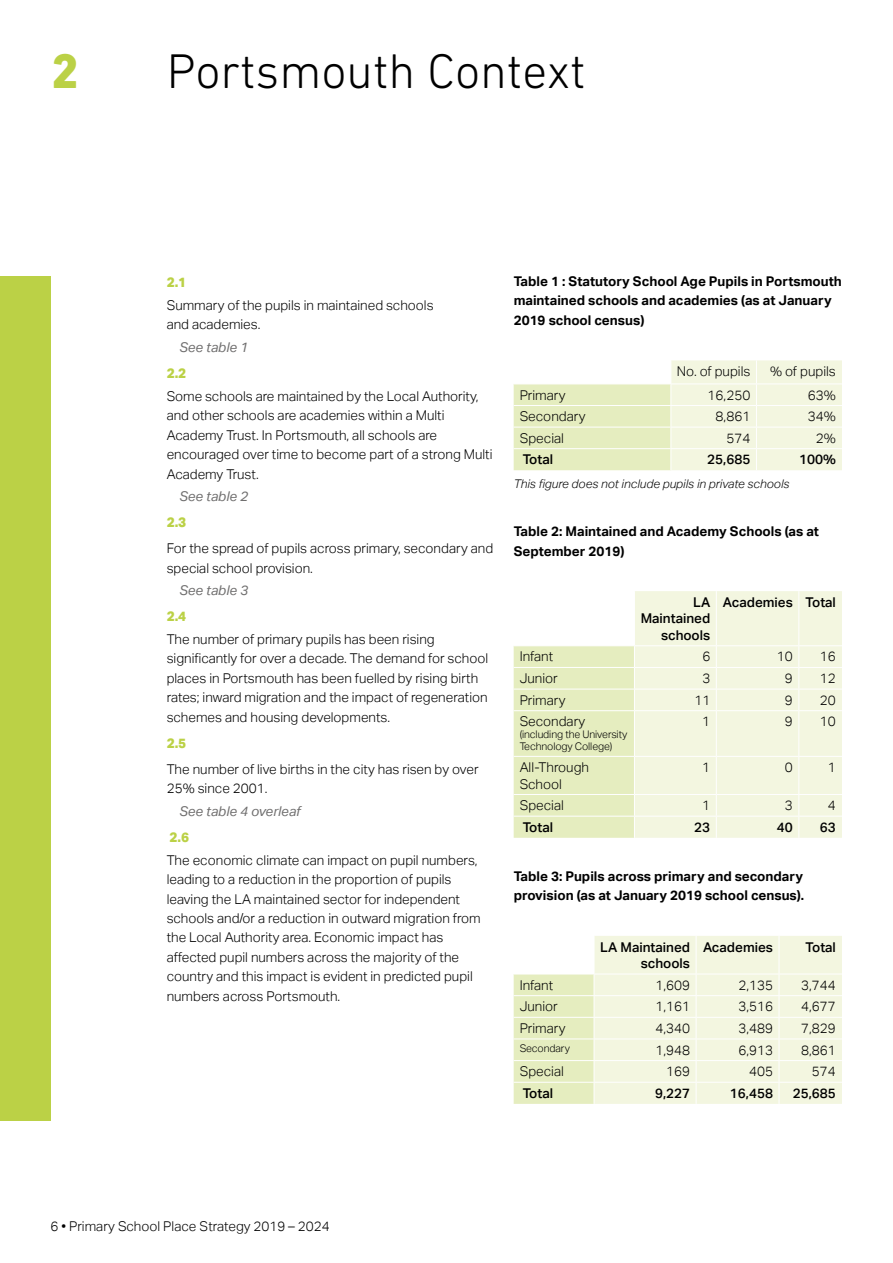
<style>
.page{position:relative;width:893px;height:1263px;background:#fff}
.page>*{position:absolute;margin:0;border:0;box-sizing:border-box;transform-origin:0 0}
.t1{font:300 49.5px "DIN Next LT Pro";color:#000}
.t2{font:800 49.5px "DIN Next LT Pro";color:#bbd146}
.t3{font:300 13.5px/19.5px "Aktiv Grotesk";color:#000}
.t4{font:700 13.5px/19.4px "Aktiv Grotesk";color:#000}
.t5{font:500 13.5px/16.5px "Aktiv Grotesk";color:#000;text-align:right}
.t6{font:italic 13.5px "Aktiv Grotesk";color:#706f6f}
.t7{font:800 13.5px "Aktiv Grotesk";color:#bbd146}
.t8{font:italic 300 12px "Aktiv Grotesk";color:#000}
.t9{font:300 10.5px/12px "Aktiv Grotesk";letter-spacing:-.01em;color:#000}
</style>
<div class="page">
<div style="left:0;top:276px;width:51px;height:844px;background:#bbd146"></div>
<svg style="left:514px;top:360px;width:328px;height:110px;background:#eff3d7"></svg>
<hr style="left:514px;top:384px;width:157px;height:1px;background:#fff">
<hr style="left:671px;top:384px;width:85px;height:1px;background:#fff">
<hr style="left:756px;top:384px;width:86px;height:1px;background:#fff">
<hr style="left:514px;top:405px;width:157px;height:1px;background:#fff">
<hr style="left:671px;top:405px;width:85px;height:1px;background:#fff">
<hr style="left:756px;top:405px;width:86px;height:1px;background:#fff">
<hr style="left:514px;top:427px;width:157px;height:1px;background:#fff">
<hr style="left:671px;top:427px;width:85px;height:1px;background:#fff">
<hr style="left:756px;top:427px;width:86px;height:1px;background:#fff">
<hr style="left:514px;top:448px;width:157px;height:1px;background:#fff">
<hr style="left:671px;top:448px;width:85px;height:1px;background:#fff">
<hr style="left:756px;top:448px;width:86px;height:1px;background:#fff">
<div style="left:635px;top:591px;width:207px;height:247px;background:#f3f6e0"></div>
<hr style="left:716px;top:591px;width:1px;height:54px;background:#fff">
<hr style="left:798px;top:591px;width:1px;height:54px;background:#fff">
<hr style="left:634px;top:645px;width:82px;height:1px;background:#fff">
<hr style="left:716px;top:645px;width:83px;height:1px;background:#fff">
<hr style="left:799px;top:645px;width:43px;height:1px;background:#fff">
<hr style="left:634px;top:667px;width:82px;height:1px;background:#fff">
<hr style="left:716px;top:667px;width:83px;height:1px;background:#fff">
<hr style="left:799px;top:667px;width:43px;height:1px;background:#fff">
<hr style="left:634px;top:689px;width:82px;height:1px;background:#fff">
<hr style="left:716px;top:689px;width:83px;height:1px;background:#fff">
<svg style="left:716px;top:646px;width:1px;height:64px"></svg>
<hr style="left:799px;top:689px;width:43px;height:1px;background:#fff">
<svg style="left:798px;top:646px;width:1px;height:64px"></svg>
<hr style="left:634px;top:710px;width:82px;height:1px;background:#fff">
<hr style="left:716px;top:710px;width:83px;height:1px;background:#fff">
<hr style="left:716px;top:711px;width:1px;height:45px;background:#fff">
<hr style="left:799px;top:710px;width:43px;height:1px;background:#fff">
<hr style="left:798px;top:711px;width:1px;height:45px;background:#fff">
<hr style="left:634px;top:756px;width:82px;height:1px;background:#fff">
<hr style="left:716px;top:756px;width:83px;height:1px;background:#fff">
<hr style="left:716px;top:757px;width:1px;height:37px;background:#fff">
<hr style="left:799px;top:756px;width:43px;height:1px;background:#fff">
<hr style="left:798px;top:757px;width:1px;height:37px;background:#fff">
<hr style="left:634px;top:794px;width:82px;height:1px;background:#fff">
<hr style="left:716px;top:794px;width:83px;height:1px;background:#fff">
<hr style="left:799px;top:794px;width:43px;height:1px;background:#fff">
<hr style="left:634px;top:816px;width:82px;height:1px;background:#fff">
<div style="left:514px;top:646px;width:121px;height:192px;background:#e5edbf"></div>
<hr style="left:716px;top:816px;width:83px;height:1px;background:#fff">
<svg style="left:716px;top:795px;width:1px;height:43px"></svg>
<hr style="left:799px;top:816px;width:43px;height:1px;background:#fff">
<svg style="left:798px;top:795px;width:1px;height:43px"></svg>
<svg style="left:514px;top:936px;width:328px;height:168px;background:#f1f5dd"></svg>
<h1 class="t2" style="left:51px;top:42px;width:29px">2</h1>
<h1 class="t1" style="left:167px;top:43px;width:420px">Portsmouth Context</h1>
<p class="t7" style="left:167px;top:274px;width:21px">2.1</p>
<p class="t3" style="left:167px;top:296px;width:268px">Summary of the pupils in maintained schools and academies.</p>
<p class="t6" style="left:179px;top:340px;width:70px">See table 1</p>
<p class="t7" style="left:167px;top:365px;width:21px">2.2</p>
<p class="t3" style="left:167px;top:386px;width:327px">Some schools are maintained by the Local Authority, and other schools are academies within a Multi Academy Trust. In Portsmouth, all schools are encouraged over time to become part of a strong Multi Academy Trust.</p>
<p class="t6" style="left:179px;top:489px;width:70px">See table 2</p>
<p class="t7" style="left:167px;top:514px;width:21px">2.3</p>
<p class="t3" style="left:167px;top:539px;width:328px">For the spread of pupils across primary, secondary and special school provision.</p>
<p class="t6" style="left:179px;top:583px;width:70px">See table 3</p>
<p class="t7" style="left:167px;top:608px;width:21px">2.4</p>
<p class="t3" style="left:167px;top:629px;width:323px">The number of primary pupils has been rising significantly for over a decade. The demand for school places in Portsmouth has been fuelled by rising birth rates; inward migration and the impact of regeneration schemes and housing developments.</p>
<p class="t7" style="left:167px;top:734px;width:21px">2.5</p>
<p class="t3" style="left:167px;top:759px;width:313px">The number of live births in the city has risen by over<br>25% since 2001.</p>
<p class="t6" style="left:179px;top:803px;width:123px">See table 4 overleaf</p>
<p class="t7" style="left:170px;top:828px;width:21px">2.6</p>
<p class="t3" style="left:167px;top:850px;width:316px">The economic climate can impact on pupil numbers, leading to a reduction in the proportion of pupils leaving the LA maintained sector for independent schools and/or a reduction in outward migration from the Local Authority area. Economic impact has affected pupil numbers across the majority of the country and this impact is evident in predicted pupil numbers across Portsmouth.</p>
<p class="t4" style="left:514px;top:272px;width:330px">Table 1 : Statutory School Age Pupils in Portsmouth maintained schools and academies (as at January<br>2019 school census)</p>
<p class="t3" style="left:677px;top:362px;width:75px">No. of pupils</p>
<p class="t3" style="left:770px;top:362px;width:67px">% of pupils</p>
<p class="t3" style="left:520px;top:385px;width:48px">Primary</p>
<p class="t3" style="left:708px;top:385px;width:44px">16,250</p>
<p class="t3" style="left:808px;top:385px;width:30px">63%</p>
<p class="t3" style="left:520px;top:407px;width:67px">Secondary</p>
<p class="t3" style="left:716px;top:407px;width:36px">8,861</p>
<p class="t3" style="left:808px;top:407px;width:30px">34%</p>
<p class="t3" style="left:520px;top:428px;width:46px">Special</p>
<p class="t3" style="left:726px;top:428px;width:26px">574</p>
<p class="t3" style="left:816px;top:428px;width:22px">2%</p>
<p class="t5" style="left:523px;top:451px;width:32px">Total</p>
<p class="t5" style="left:707px;top:451px;width:45px">25,685</p>
<p class="t5" style="left:799px;top:451px;width:38px">100%</p>
<p class="t8" style="left:514px;top:477px;width:278px">This figure does not include pupils in private schools</p>
<p class="t4" style="left:514px;top:522px;width:307px">Table 2: Maintained and Academy Schools (as at<br>September 2019)</p>
<p class="t5" style="left:641px;top:594px;width:71px">LA<br>Maintained schools</p>
<p class="t5" style="left:723px;top:594px;width:115px">Academies Total</p>
<p class="t3" style="left:520px;top:647px;width:35px">Infant</p>
<p class="t3" style="left:702px;top:647px;width:9px">6</p>
<p class="t3" style="left:777px;top:647px;width:17px">10</p>
<p class="t3" style="left:820px;top:647px;width:17px">16</p>
<p class="t3" style="left:520px;top:669px;width:40px">Junior</p>
<p class="t3" style="left:702px;top:669px;width:9px">3</p>
<p class="t3" style="left:785px;top:669px;width:9px">9</p>
<p class="t3" style="left:820px;top:669px;width:17px">12</p>
<p class="t3" style="left:520px;top:690px;width:47px">Primary</p>
<p class="t3" style="left:694px;top:690px;width:17px">11</p>
<p class="t3" style="left:785px;top:690px;width:9px">9</p>
<p class="t3" style="left:820px;top:690px;width:17px">20</p>
<p class="t3" style="left:520px;top:712px;width:67px">Secondary</p>
<p class="t9" style="left:520px;top:729px;width:109px">(including the University<br>Technology College)</p>
<p class="t3" style="left:702px;top:712px;width:9px">1</p>
<p class="t3" style="left:785px;top:712px;width:9px">9</p>
<p class="t3" style="left:820px;top:712px;width:17px">10</p>
<p class="t3" style="left:520px;top:759px;width:71px;line-height:16.5px">All-Through<br>School</p>
<p class="t3" style="left:702px;top:758px;width:9px">1</p>
<p class="t3" style="left:785px;top:758px;width:9px">0</p>
<p class="t3" style="left:828px;top:758px;width:9px">1</p>
<p class="t3" style="left:520px;top:796px;width:46px">Special</p>
<p class="t3" style="left:702px;top:796px;width:9px">1</p>
<p class="t3" style="left:785px;top:796px;width:9px">3</p>
<p class="t3" style="left:828px;top:796px;width:9px">4</p>
<p class="t5" style="left:523px;top:819px;width:32px">Total</p>
<p class="t5" style="left:694px;top:819px;width:17px">23</p>
<p class="t5" style="left:777px;top:819px;width:17px">40</p>
<p class="t5" style="left:820px;top:819px;width:17px">63</p>
<p class="t4" style="left:514px;top:866px;width:292px">Table 3: Pupils across primary and secondary provision (as at January 2019 school census).</p>
<p class="t5" style="left:600px;top:938px;width:91px">LA Maintained schools</p>
<p class="t5" style="left:703px;top:938px;width:72px">Academies</p>
<p class="t5" style="left:806px;top:938px;width:32px">Total</p>
<p class="t3" style="left:520px;top:975px;width:35px">Infant</p>
<p class="t3" style="left:655px;top:975px;width:36px">1,609</p>
<p class="t3" style="left:738px;top:975px;width:36px">2,135</p>
<p class="t3" style="left:801px;top:975px;width:36px">3,744</p>
<p class="t3" style="left:520px;top:997px;width:40px">Junior</p>
<p class="t3" style="left:655px;top:997px;width:36px">1,161</p>
<p class="t3" style="left:738px;top:997px;width:36px">3,516</p>
<p class="t3" style="left:801px;top:997px;width:36px">4,677</p>
<p class="t3" style="left:520px;top:1018px;width:47px">Primary</p>
<p class="t3" style="left:655px;top:1018px;width:36px">4,340</p>
<p class="t3" style="left:738px;top:1018px;width:36px">3,489</p>
<p class="t3" style="left:801px;top:1018px;width:36px">7,829</p>
<p class="t9" style="left:520px;top:1043px;width:52px">Secondary</p>
<p class="t3" style="left:655px;top:1040px;width:36px">1,948</p>
<p class="t3" style="left:738px;top:1040px;width:36px">6,913</p>
<p class="t3" style="left:801px;top:1040px;width:36px">8,861</p>
<p class="t3" style="left:520px;top:1062px;width:46px">Special</p>
<p class="t3" style="left:666px;top:1062px;width:25px">169</p>
<p class="t3" style="left:749px;top:1062px;width:25px">405</p>
<p class="t3" style="left:812px;top:1062px;width:25px">574</p>
<p class="t5" style="left:523px;top:1085px;width:32px">Total</p>
<p class="t5" style="left:655px;top:1085px;width:37px">9,227</p>
<p class="t5" style="left:730px;top:1085px;width:45px">16,458</p>
<p class="t5" style="left:793px;top:1085px;width:45px">25,685</p>
<p class="t3" style="left:51px;top:1216px;width:281px">6 • Primary School Place Strategy 2019 – 2024</p>
</div>
